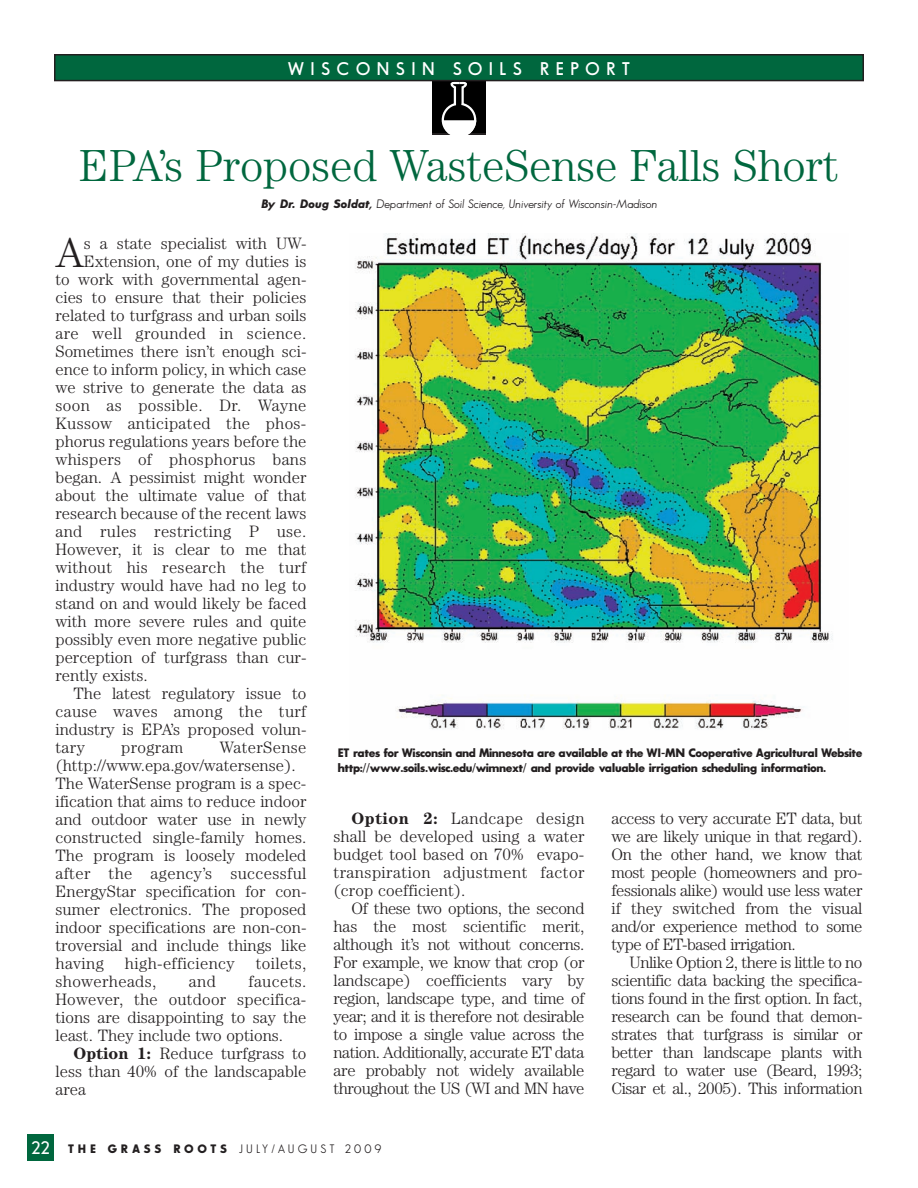
<style>
.page{position:relative;width:918px;height:1188px;background:#fff}
.page>*{position:absolute;margin:0;border:0;box-sizing:border-box;transform-origin:0 0}
.t1{font:300 45px "Century";letter-spacing:-.005em;color:#00673e}
.t2{font:300 42.6px "Century";color:#231f20}
.t3{font:600 18px "Sans Serif FLF";letter-spacing:.355em;color:#fff}
.t4{font:300 16.5px/18px "Century";color:#231f20;text-align:justify}
.t5{font:300 16.5px "Century";letter-spacing:.02em;color:#231f20}
.t6{font:700 12px/15px "Sans Serif FLF";letter-spacing:-.03em;color:#231f20}
.t7{font:italic 12px "Sans Serif FLF";color:#231f20}
.t8{font:12px "Sans Serif FLF";letter-spacing:.26em;color:#231f20}
.s1{font-weight:700}
.s2{font-weight:600;font-size:18px;color:#fff}
</style>
<div class="page">
<div style="left:27px;top:1134px;width:27px;height:27px;background:#00673e"></div>
<div style="left:432px;top:81px;width:54px;height:52px;background:#000"></div>
<svg style="left:441px;top:81px;width:36px;height:54px"></svg>
<div style="left:55px;top:55px;width:808px;height:26px;background:#00673e"></div>
<div style="left:54px;top:54px;width:810px;height:27px;border:2px solid #231f20"></div>
<img style="left:355px;top:234px;width:478px;height:496px">
<p class="t3" style="left:288px;top:58px;width:344px">WISCONSIN SOILS REPORT</p>
<h1 class="t1" style="left:79px;top:150px;width:761px">EPA’s Proposed WasteSense Falls Short</h1>
<p class="t7" style="left:261px;top:196px;width:398px"><span class="s1">By Dr. Doug Soldat,</span> Department of Soil Science, University of Wisconsin-Madison</p>
<h2 class="t2" style="left:56px;top:238px;width:30px">A</h2>
<p class="t4" style="left:84px;top:236px;width:224px">s a state specialist with UW-</p>
<p class="t4" style="left:84px;top:254px;width:224px">Extension, one of my duties is</p>
<p class="t4" style="left:55px;top:272px;width:253px">to work with governmental agen-</p>
<p class="t4" style="left:55px;top:290px;width:253px">cies to ensure that their policies</p>
<p class="t4" style="left:55px;top:308px;width:253px">related to turfgrass and urban soils</p>
<p class="t5" style="left:55px;top:328px;width:252px">are well grounded in science.</p>
<p class="t4" style="left:55px;top:344px;width:252px">Sometimes there isn’t enough sci-</p>
<p class="t4" style="left:55px;top:362px;width:253px">ence to inform policy, in which case</p>
<p class="t4" style="left:55px;top:380px;width:253px">we strive to generate the data as</p>
<p class="t5" style="left:55px;top:400px;width:253px">soon as possible. Dr. Wayne</p>
<p class="t5" style="left:55px;top:418px;width:252px">Kussow anticipated the phos-</p>
<p class="t4" style="left:55px;top:434px;width:253px">phorus regulations years before the</p>
<p class="t5" style="left:55px;top:454px;width:253px">whispers of phosphorus bans</p>
<p class="t4" style="left:55px;top:470px;width:252px">began. A pessimist might wonder</p>
<p class="t4" style="left:55px;top:488px;width:253px">about the ultimate value of that</p>
<p class="t4" style="left:55px;top:506px;width:252px">research because of the recent laws</p>
<p class="t5" style="left:55px;top:526px;width:253px">and rules restricting P use.</p>
<p class="t4" style="left:55px;top:542px;width:252px">However, it is clear to me that</p>
<p class="t5" style="left:55px;top:562px;width:252px">without his research the turf</p>
<p class="t4" style="left:55px;top:578px;width:252px">industry would have had no leg to</p>
<p class="t4" style="left:55px;top:596px;width:253px">stand on and would likely be faced</p>
<p class="t4" style="left:55px;top:614px;width:252px">with more severe rules and quite</p>
<p class="t4" style="left:55px;top:632px;width:253px">possibly even more negative public</p>
<p class="t4" style="left:55px;top:650px;width:253px">perception of turfgrass than cur-</p>
<p class="t4" style="left:55px;top:668px;width:94px">rently exists.</p>
<p class="t4" style="left:74px;top:686px;width:234px">The latest regulatory issue to</p>
<p class="t5" style="left:55px;top:706px;width:253px">cause waves among the turf</p>
<p class="t4" style="left:55px;top:722px;width:253px">industry is EPA’s proposed volun-</p>
<p class="t4" style="left:55px;top:740px;width:31px">tary</p>
<p class="t5" style="left:121px;top:742px;width:64px">program</p>
<p class="t4" style="left:55px;top:740px;width:253px;text-align:left;text-indent:164px">WaterSense (http://www.epa.gov/watersense).<br>The WaterSense program is a spec&shy;ification that aims to reduce indoor and outdoor water use in newly constructed single-family homes.<br>The program is loosely modeled after the agency’s successful<br>EnergyStar specification for con&shy;sumer electronics. The proposed indoor specifications are non-con&shy;troversial and include things like having</p>
<p class="t5" style="left:125px;top:958px;width:111px">high-efficiency</p>
<p class="t5" style="left:256px;top:958px;width:52px">toilets,</p>
<p class="t5" style="left:55px;top:976px;width:102px">showerheads,</p>
<p class="t4" style="left:189px;top:974px;width:28px">and</p>
<p class="t4" style="left:55px;top:974px;width:252px;text-indent:193px">faucets.<br>However, the outdoor specifica&shy;tions are disappointing to say the least. They include two options.</p>
<p class="t4" style="left:55px;top:1046px;width:253px;text-indent:18px"><span class="s1">Option 1:</span> Reduce turfgrass to less than 40% of the landscapable area</p>
<p class="t6" style="left:338px;top:746px;width:526px">ET rates for Wisconsin and Minnesota are available at the WI-MN Cooperative Agricultural Website http://www.soils.wisc.edu/wimnext/ and provide valuable irrigation scheduling information.</p>
<p class="t4" style="left:334px;top:810px;width:253px;text-indent:18px"><span class="s1">Option 2:</span> Landcape design shall be developed using a water budget tool based on 70% evapo&shy;transpiration adjustment factor (crop coefficient).</p>
<p class="t4" style="left:334px;top:900px;width:253px;text-indent:18px">Of these two options, the second has the most scientific merit, although it’s not without concerns.<br>For example, we know that crop (or landscape) coefficients vary by region, landscape type, and time of year; and it is therefore not desirable to impose a single value across the nation. Additionally, accurate ET data are probably not widely available throughout the US (WI and MN have</p>
<p class="t4" style="left:611px;top:810px;width:253px">access to very accurate ET data, but we are likely unique in that regard).<br>On the other hand, we know that most people (homeowners and pro&shy;fessionals alike) would use less water if they switched from the visual and/or experience method to some type of ET-based irrigation.</p>
<p class="t4" style="left:611px;top:954px;width:253px;text-indent:18px">Unlike Option 2, there is little to no scientific data backing the specifica&shy;tions found in the first option. In fact, research can be found that demon&shy;strates that turfgrass is similar or better than landscape plants with regard to water use (Beard, 1993; Cisar et al., 2005). This information</p>
<p class="t8" style="left:30px;top:1142px;width:353px"><span class="s2">22</span> <span class="s1">THE GRASS ROOTS</span> JULY/AUGUST 2009</p>
</div>
